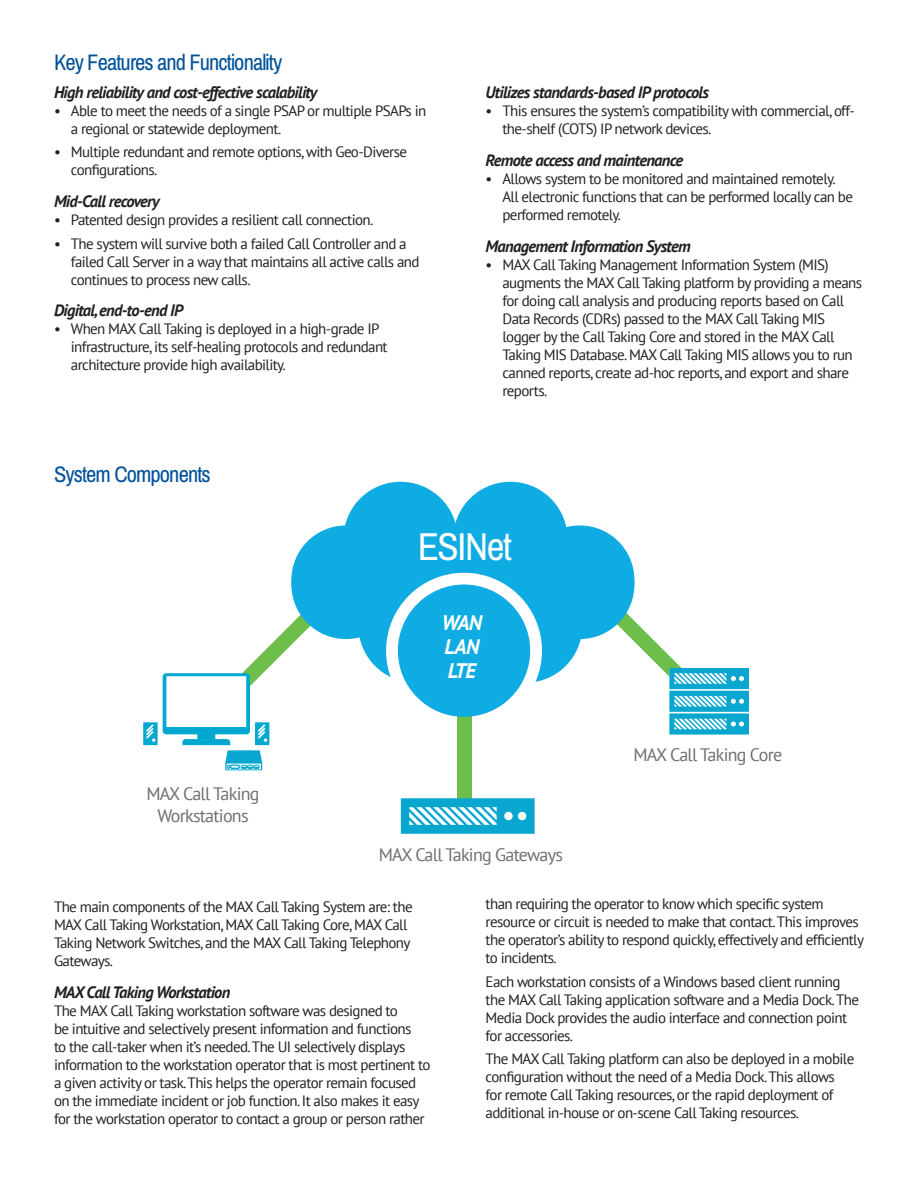
<style>
.page{position:relative;width:918px;height:1188px;background:#fff}
.page>*{position:absolute;margin:0;border:0;box-sizing:border-box;transform-origin:0 0}
.specsheet_blue_subhe{font:39px "Archivo Narrow";letter-spacing:-.035em;color:#fff}
.specsheet_headline{font:22.5px "Archivo Narrow";letter-spacing:-.04em;color:#01529a}
.specsheet_blue_subhe-2{font:italic 700 21px "PT Sans";letter-spacing:-.035em;color:#fff}
.draw_text{font:18px "PT Sans";letter-spacing:-.04em;color:#726d6e}
.specsheet_black_subh{font:italic 700 16.5px "PT Sans";letter-spacing:-.04em;color:#231f20}
.specsheet_body{font:15px/18px "PT Sans";letter-spacing:-.04em;color:#231f20}
</style>
<div class="page">
<svg style="left:143px;top:482px;width:606px;height:288px"></svg>
<div style="left:334px;top:530px;width:140px;height:76px;background:#0fabe3;border-radius:38px"></div>
<div style="left:386px;top:573px;width:156px;height:156px;background:#fff;border-radius:50%"></div>
<div style="left:457px;top:638px;width:14px;height:164px;background:#6dbe4b"></div>
<svg style="left:401px;top:798px;width:134px;height:36px;background:#42bad9"></svg>
<div style="left:398px;top:585px;width:132px;height:132px;background:#0fabe3;border-radius:50%"></div>
<p class="specsheet_headline" style="left:54px;top:49px;width:230px">Key Features and Functionality</p>
<p class="specsheet_black_subh" style="left:54px;top:81px;width:265px">High reliability and cost-effective scalability</p>
<p class="specsheet_body" style="left:71px;top:101px;width:357px;text-indent:-17px">• Able to meet the needs of a single PSAP or multiple PSAPs in a regional or statewide deployment.</p>
<p class="specsheet_body" style="left:71px;top:143px;width:338px;text-indent:-17px">• Multiple redundant and remote options, with Geo-Diverse configurations.</p>
<p class="specsheet_black_subh" style="left:54px;top:191px;width:107px">Mid-Call recovery</p>
<p class="specsheet_body" style="left:54px;top:211px;width:321px">• Patented design provides a resilient call connection.</p>
<p class="specsheet_body" style="left:71px;top:234px;width:350px;text-indent:-17px">• The system will survive both a failed Call Controller and a failed Call Server in a way that maintains all active calls and continues to process new calls.</p>
<p class="specsheet_black_subh" style="left:54px;top:300px;width:131px">Digital, end-to-end IP</p>
<p class="specsheet_body" style="left:71px;top:320px;width:318px;text-indent:-17px">• When MAX Call Taking is deployed in a high-grade IP infrastructure, its self-healing protocols and redundant architecture provide high availability.</p>
<p class="specsheet_headline" style="left:54px;top:460px;width:158px">System Components</p>
<p class="specsheet_black_subh" style="left:486px;top:81px;width:225px">Utilizes standards-based IP protocols</p>
<p class="specsheet_body" style="left:502px;top:101px;width:354px;text-indent:-17px">• This ensures the system’s compatibility with commercial, off&shy;the-shelf (COTS) IP network devices.</p>
<p class="specsheet_black_subh" style="left:486px;top:149px;width:199px">Remote access and maintenance</p>
<p class="specsheet_body" style="left:502px;top:169px;width:352px;text-indent:-17px">• Allows system to be monitored and maintained remotely.<br>All electronic functions that can be performed locally can be performed remotely.</p>
<p class="specsheet_black_subh" style="left:486px;top:235px;width:207px">Management Information System</p>
<p class="specsheet_body" style="left:502px;top:255px;width:361px;text-indent:-17px">• MAX Call Taking Management Information System (MIS) augments the MAX Call Taking platform by providing a means for doing call analysis and producing reports based on Call Data Records (CDRs) passed to the MAX Call Taking MIS logger by the Call Taking Core and stored in the MAX Call Taking MIS Database. MAX Call Taking MIS allows you to run canned reports, create ad-hoc reports, and export and share reports.</p>
<p class="specsheet_blue_subhe" style="left:418px;top:522px;width:96px">ESINet</p>
<p class="draw_text" style="left:146px;top:782px;width:115px">MAX Call Taking</p>
<p class="draw_text" style="left:157px;top:804px;width:93px">Workstations</p>
<p class="specsheet_blue_subhe-2" style="left:442px;top:609px;width:42px">WAN</p>
<p class="specsheet_blue_subhe-2" style="left:445px;top:633px;width:36px">LAN</p>
<p class="specsheet_blue_subhe-2" style="left:448px;top:657px;width:30px">LTE</p>
<p class="draw_text" style="left:379px;top:843px;width:186px">MAX Call Taking Gateways</p>
<p class="draw_text" style="left:633px;top:743px;width:150px">MAX Call Taking Core</p>
<p class="specsheet_body" style="left:54px;top:897px;width:360px">The main components of the MAX Call Taking System are: the MAX Call Taking Workstation, MAX Call Taking Core, MAX Call Taking Network Switches, and the MAX Call Taking Telephony Gateways.</p>
<p class="specsheet_black_subh" style="left:54px;top:981px;width:178px">MAX Call Taking Workstation</p>
<p class="specsheet_body" style="left:54px;top:1001px;width:378px">The MAX Call Taking workstation software was designed to<br>be intuitive and selectively present information and functions<br>to the call-taker when it’s needed. The UI selectively displays information to the workstation operator that is most pertinent to a given activity or task. This helps the operator remain focused on the immediate incident or job function. It also makes it easy for the workstation operator to contact a group or person rather</p>
<p class="specsheet_body" style="left:486px;top:895px;width:380px">than requiring the operator to know which specific system resource or circuit is needed to make that contact. This improves the operator’s ability to respond quickly, effectively and efficiently to incidents.</p>
<p class="specsheet_body" style="left:486px;top:972px;width:375px">Each workstation consists of a Windows based client running the MAX Call Taking application software and a Media Dock. The Media Dock provides the audio interface and connection point for accessories.</p>
<p class="specsheet_body" style="left:486px;top:1050px;width:370px">The MAX Call Taking platform can also be deployed in a mobile configuration without the need of a Media Dock. This allows for remote Call Taking resources, or the rapid deployment of additional in-house or on-scene Call Taking resources.</p>
</div>
